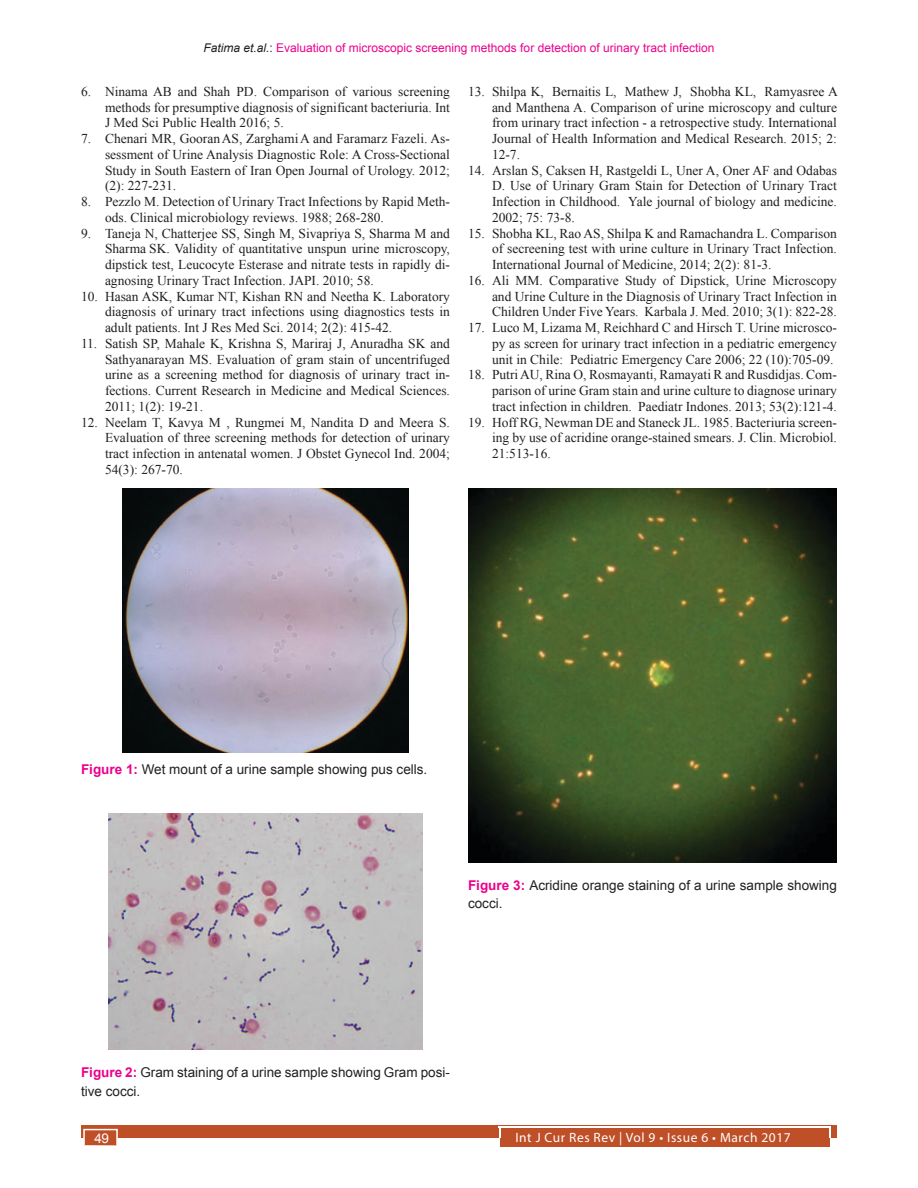
<style>
.page{position:relative;width:918px;height:1188px;background:#fff}
.page>*{position:absolute;margin:0;border:0;box-sizing:border-box;transform-origin:0 0}
.Reference_text{font:13.5px/15.8px "Times New Roman";color:#231f20;text-align:justify}
.Figure_caption{font:13.5px/18.9px "Arial";color:#231f20}
.t1{font:13.5px "Myriad Pro";letter-spacing:.04em;color:#fff}
.t2{font:13.5px "Arial";color:#fff}
.t3{font:12px "Arial";color:#ec008c}
.s1{font-style:italic;color:#231f20}
.s2{color:#231f20}
.s3{font-weight:700;color:#ec008c}
</style>
<div class="page">
<div style="left:81px;top:1125px;width:756px;height:13px;background:#bf4f27"></div>
<div style="left:500px;top:1128px;width:329px;height:19px;background:#bf4f27"></div>
<hr style="left:499px;top:1127px;width:331px;height:1px;background:#fff">
<svg style="left:829px;top:1127px;width:2px;height:11px"></svg>
<div style="left:83px;top:1129px;width:35px;height:17px;background:#bf4f27;border:2px solid #fff"></div>
<img style="left:123px;top:489px;width:285px;height:263px">
<img style="left:108px;top:814px;width:315px;height:235px">
<img style="left:468px;top:488px;width:369px;height:374px">
<p class="t3" style="left:204px;top:40px;width:512px"><span class="s1">Fatima et.al.</span><span class="s2">:</span> Evaluation of microscopic screening methods for detection of urinary tract infection</p>
<p class="Reference_text" style="left:105px;top:83px;width:347px;text-indent:-24px">6. Ninama AB and Shah PD. Comparison of various screening methods for presumptive diagnosis of significant bacteriuria. Int J Med Sci Public Health 2016; 5.</p>
<p class="Reference_text" style="left:105px;top:130px;width:347px;text-indent:-24px">7. Chenari MR, GooranAS, ZarghamiA and Faramarz Fazeli. As&shy;sessment of Urine Analysis Diagnostic Role: A Cross-Sectional Study in South Eastern of Iran Open Journal of Urology. 2012; (2): 227-231.</p>
<p class="Reference_text" style="left:105px;top:193px;width:346px;text-indent:-24px">8. Pezzlo M. Detection of Urinary Tract Infections by Rapid Meth&shy;ods. Clinical microbiology reviews. 1988; 268-280.</p>
<p class="Reference_text" style="left:105px;top:225px;width:346px;text-indent:-24px">9. Taneja N, Chatterjee SS, Singh M, Sivapriya S, Sharma M and Sharma SK. Validity of quantitative unspun urine microscopy, dipstick test, Leucocyte Esterase and nitrate tests in rapidly di&shy;agnosing Urinary Tract Infection. JAPI. 2010; 58.</p>
<p class="Reference_text" style="left:105px;top:288px;width:347px;text-indent:-24px">10. Hasan ASK, Kumar NT, Kishan RN and Neetha K. Laboratory diagnosis of urinary tract infections using diagnostics tests in adult patients. Int J Res Med Sci. 2014; 2(2): 415-42.</p>
<p class="Reference_text" style="left:105px;top:335px;width:347px;text-indent:-24px">11. Satish SP, Mahale K, Krishna S, Mariraj J, Anuradha SK and Sathyanarayan MS. Evaluation of gram stain of uncentrifuged urine as a screening method for diagnosis of urinary tract in&shy;fections. Current Research in Medicine and Medical Sciences.<br>2011; 1(2): 19-21.</p>
<p class="Reference_text" style="left:105px;top:414px;width:347px;text-indent:-24px">12. Neelam T, Kavya M , Rungmei M, Nandita D and Meera S.<br>Evaluation of three screening methods for detection of urinary tract infection in antenatal women. J Obstet Gynecol Ind. 2004; 54(3): 267-70.</p>
<p class="Reference_text" style="left:492px;top:83px;width:347px;text-indent:-24px">13. Shilpa K, Bernaitis L, Mathew J, Shobha KL, Ramyasree A and Manthena A. Comparison of urine microscopy and culture from urinary tract infection - a retrospective study. International Journal of Health Information and Medical Research. 2015; 2:<br>12-7.</p>
<p class="Reference_text" style="left:492px;top:162px;width:347px;text-indent:-24px">14. Arslan S, Caksen H, Rastgeldi L, Uner A, Oner AF and Odabas D. Use of Urinary Gram Stain for Detection of Urinary Tract Infection in Childhood. Yale journal of biology and medicine.<br>2002; 75: 73-8.</p>
<p class="Reference_text" style="left:492px;top:225px;width:347px;text-indent:-24px">15. Shobha KL, Rao AS, Shilpa K and Ramachandra L. Comparison of secreening test with urine culture in Urinary Tract Infection.<br>International Journal of Medicine, 2014; 2(2): 81-3.</p>
<p class="Reference_text" style="left:492px;top:272px;width:347px;text-indent:-24px">16. Ali MM. Comparative Study of Dipstick, Urine Microscopy and Urine Culture in the Diagnosis of Urinary Tract Infection in Children Under Five Years. Karbala J. Med. 2010; 3(1): 822-28.</p>
<p class="Reference_text" style="left:492px;top:319px;width:347px;text-indent:-24px">17. Luco M, Lizama M, Reichhard C and Hirsch T. Urine microsco&shy;py as screen for urinary tract infection in a pediatric emergency unit in Chile: Pediatric Emergency Care 2006; 22 (10):705-09.</p>
<p class="Reference_text" style="left:492px;top:367px;width:347px;text-indent:-24px">18. Putri AU, Rina O, Rosmayanti, Ramayati R and Rusdidjas. Com&shy;parison of urine Gram stain and urine culture to diagnose urinary tract infection in children. Paediatr Indones. 2013; 53(2):121-4.</p>
<p class="Reference_text" style="left:492px;top:414px;width:346px;text-indent:-24px">19. Hoff RG, Newman DE and Staneck JL. 1985. Bacteriuria screen&shy;ing by use of acridine orange-stained smears. J. Clin. Microbiol.<br>21:513-16.</p>
<p class="Figure_caption" style="left:81px;top:760px;width:348px"><span class="s3">Figure 1:</span> Wet mount of a urine sample showing pus cells.</p>
<p class="Figure_caption" style="left:468px;top:876px;width:370px"><span class="s3">Figure 3:</span> Acridine orange staining of a urine sample showing cocci.</p>
<p class="Figure_caption" style="left:81px;top:1063px;width:370px"><span class="s3">Figure 2:</span> Gram staining of a urine sample showing Gram posi&shy;tive cocci.</p>
<p class="t2" style="left:94px;top:1130px;width:16px">49</p>
<p class="t1" style="left:515px;top:1129px;width:277px">Int J Cur Res Rev | Vol 9 • Issue 6 • March 2017</p>
</div>
